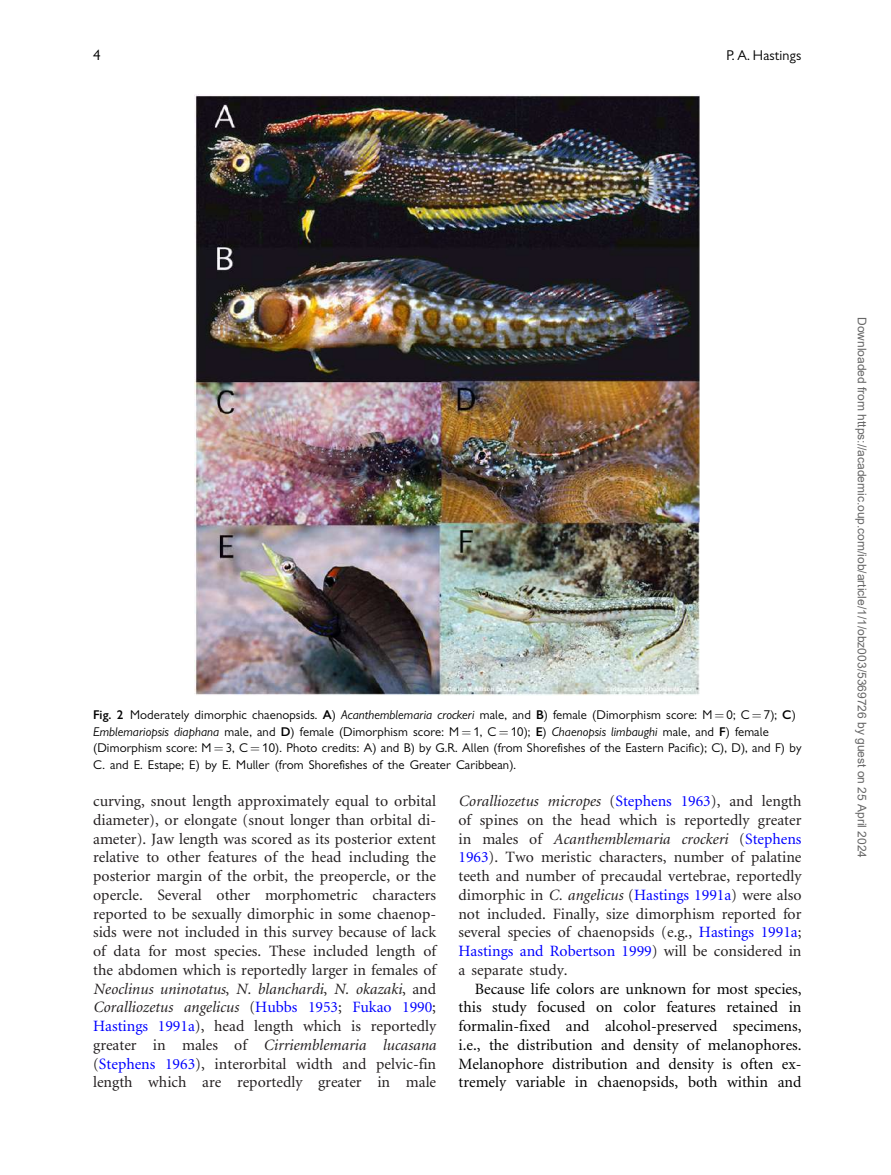
<style>
.page{position:relative;width:891px;height:1175px;background:#fff}
.page>*{position:absolute;margin:0;border:0;box-sizing:border-box;transform-origin:0 0}
.t1{font:15.75px/18.8px "Adv P3 E76 B0";color:#231f20;text-align:justify}
.t2{font:15.75px/18.8px "Adv P3 E76 B0";color:#000;text-align:justify}
.t3{font:15.75px/18.8px "Adv P3 E6 E33";color:#231f20}
.t4{font:15px "Adv P3 E7255";color:#000}
.t5{font:14.25px "Adv P3 E7255";color:#000}
.t6{font:12.75px/16.5px "Adv P3 E7255";color:#000}
.t7{font:12px "Arial";color:#666}
.s1{font-family:"Adv P3 E7257"}
.s2{font-family:"Adv P3 E72 B9"}
.s3{font-family:"Adv P4 C4 E74"}
.s4{font-family:"Adv P3 E76 B0"}
.s5{font-family:"Adv P3 E76 B0";color:#00f}
.s6{color:#00f}
.s7{font-family:"Adv P3 E6 E33"}
</style>
<div class="page">
<img style="left:195px;top:94px;width:505px;height:601px">
<p class="t4" style="left:93px;top:50px;width:9px">4</p>
<p class="t5" style="left:726px;top:50px;width:76px">P. A. Hastings</p>
<p class="t6" style="left:93px;top:708px;width:710px"><span class="s1">Fig. 2</span> Moderately dimorphic chaenopsids. <span class="s1">A</span>) <span class="s2">Acanthemblemaria crockeri</span> male, and <span class="s1">B</span>) female (Dimorphism score: M <span class="s3">¼</span> 0; C <span class="s3">¼</span> 7); <span class="s1">C</span>)<br><span class="s2">Emblemariopsis diaphana</span> male, and <span class="s1">D</span>) female (Dimorphism score: M <span class="s3">¼</span> 1, C <span class="s3">¼</span> 10); <span class="s1">E</span>) <span class="s2">Chaenopsis limbaughi</span> male, and <span class="s1">F</span>) female (Dimorphism score: M <span class="s3">¼</span> 3, C <span class="s3">¼</span> 10). Photo credits: A) and B) by G.R. Allen (from Shorefishes of the Eastern Pacific); C), D), and F) by C. and E. Estape; E) by E. Muller (from Shorefishes of the Greater Caribbean).</p>
<p class="t1" style="left:93px;top:793px;width:345px">curving, snout length approximately equal to orbital diameter), or elongate (snout longer than orbital di&shy;ameter). Jaw length was scored as its posterior extent relative to other features of the head including the posterior margin of the orbit, the preopercle, or the opercle. Several other morphometric characters reported to be sexually dimorphic in some chaenop&shy;sids were not included in this survey because of lack of data for most species. These included length of the abdomen which is reportedly larger in females of</p>
<p class="t3" style="left:93px;top:980px;width:345px">Neoclinus uninotatus<span class="s4">,</span> N. blanchardi<span class="s4">,</span> N. okazaki<span class="s4">, and<br></span>Coralliozetus angelicus <span class="s4">(</span><span class="s5">Hubbs 1953</span><span class="s4">;</span> <span class="s5">Fukao 1990</span><span class="s4">;</span></p>
<p class="t1" style="left:93px;top:1018px;width:345px"><span class="s6">Hastings 1991a</span>), head length which is reportedly</p>
<p class="t3" style="left:93px;top:1036px;width:344px"><span class="s4">greater in males of</span> Cirriemblemaria lucasana</p>
<p class="t1" style="left:93px;top:1055px;width:345px">(<span class="s6">Stephens 1963</span>), interorbital width and pelvic-fin length which are reportedly greater in male</p>
<p class="t3" style="left:458px;top:793px;width:345px">Coralliozetus micropes <span class="s4">(</span><span class="s5">Stephens 1963</span><span class="s4">), and length</span></p>
<p class="t1" style="left:458px;top:811px;width:345px">of spines on the head which is reportedly greater</p>
<p class="t3" style="left:458px;top:830px;width:345px"><span class="s4">in males of</span> Acanthemblemaria crockeri <span class="s4">(</span><span class="s5">Stephens</span></p>
<p class="t1" style="left:458px;top:849px;width:345px"><span class="s6">1963</span>). Two meristic characters, number of palatine teeth and number of precaudal vertebrae, reportedly dimorphic in <span class="s7">C. angelicus</span> (<span class="s6">Hastings 1991a</span>) were also not included. Finally, size dimorphism reported for several species of chaenopsids (e.g., <span class="s6">Hastings 1991a</span>; <span class="s6">Hastings and Robertson 1999</span>) will be considered in a separate study.</p>
<p class="t2" style="left:458px;top:980px;width:345px;text-indent:16px">Because life colors are unknown for most species, this study focused on color features retained in formalin-fixed and alcohol-preserved specimens, i.e., the distribution and density of melanophores.<br>Melanophore distribution and density is often ex&shy;tremely variable in chaenopsids, both within and</p>
<p class="t7" style="left:866px;top:317px;width:542px;rotate:90deg">Downloaded from https://academic.oup.com/iob/article/1/1/obz003/5369726 by guest on 25 April 2024</p>
</div>
